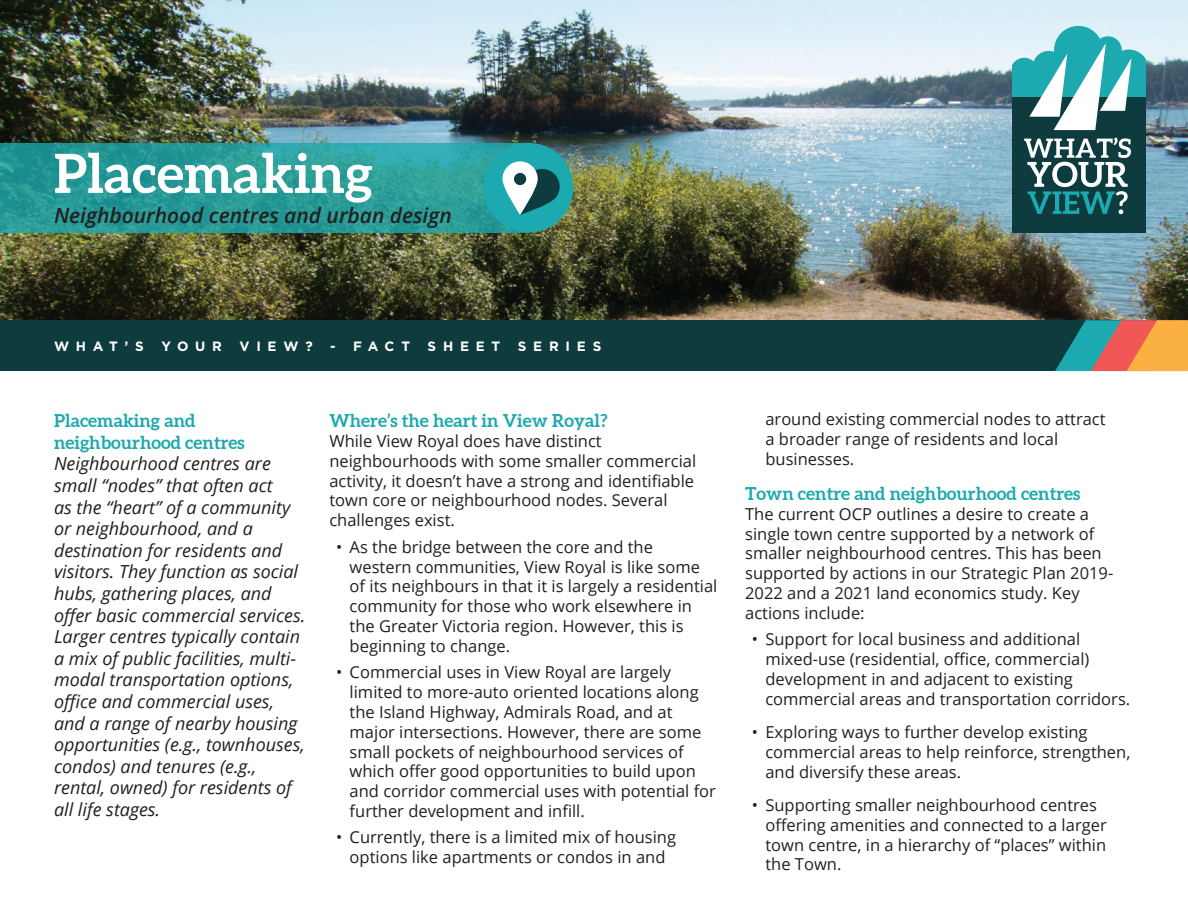
<style>
.page{position:relative;width:1188px;height:918px;background:#fff}
.page>*{position:absolute;margin:0;border:0;box-sizing:border-box;transform-origin:0 0}
.t1{font:700 54px "Aleo";color:#fff}
.t2{font:italic 600 21px "Open Sans";color:#231f20}
.t3{font:italic 18px/21.6px "Open Sans";color:#231f20}
.t4{font:700 18px/21.6px "Aleo";color:#1ca9af}
.t5{font:16.5px/19.8px "Open Sans";color:#231f20}
.t6{font:700 13.5px "Gotham";letter-spacing:.5em;color:#fff}
</style>
<div class="page">
<img style="left:0;top:0;width:1188px;height:320px">
<div style="left:1054px;top:26px;width:49px;height:49px;background:#1ca9af;border-radius:50%"></div>
<div style="left:1094px;top:36px;width:28px;height:28px;background:#1ca9af;border-radius:50%"></div>
<div style="left:1012px;top:97px;width:133px;height:135px;background:#0e3b3d"></div>
<svg style="left:1024px;top:137px;width:107px;height:77px"></svg>
<svg style="left:1012px;top:43px;width:133px;height:87px"></svg>
<div style="left:0;top:320px;width:1169px;height:51px;background:#0e3b3d"></div>
<svg style="left:1055px;top:320px;width:133px;height:51px;background:#a08863"></svg>
<svg style="left:0;top:143px;width:522px;height:89px;background:#299c99"></svg>
<svg style="left:487px;top:146px;width:84px;height:84px;background:#229496"></svg>
<svg style="left:502px;top:161px;width:36px;height:54px"></svg>
<div style="left:514px;top:173px;width:12px;height:12px;background:#0e3b3d;border-radius:50%"></div>
<h1 class="t1" style="left:54px;top:140px;width:320px">Placemaking</h1>
<p class="t2" style="left:54px;top:201px;width:399px">Neighbourhood centres and urban design</p>
<p class="t6" style="left:54px;top:337px;width:91px">WHAT’S</p>
<p class="t6" style="left:161px;top:337px;width:62px">YOUR</p>
<p class="t6" style="left:240px;top:337px;width:75px">VIEW?</p>
<p class="t6" style="left:330px;top:337px;width:81px">- FACT</p>
<p class="t6" style="left:428px;top:337px;width:74px">SHEET</p>
<p class="t6" style="left:518px;top:337px;width:85px">SERIES</p>
<p class="t4" style="left:54px;top:411px;width:192px">Placemaking and neighbourhood centres</p>
<p class="t3" style="left:54px;top:453px;width:253px">Neighbourhood centres are small “nodes” that often act<br>as the “heart” of a community or neighbourhood, and a destination for residents and visitors. They function as social hubs, gathering places, and offer basic commercial services.<br>Larger centres typically contain a mix of public facilities, multi&shy;modal transportation options, office and commercial uses, and a range of nearby housing opportunities (e.g., townhouses, condos) and tenures (e.g., rental, owned) for residents of all life stages.</p>
<p class="t4" style="left:329px;top:411px;width:280px">Where’s the heart in View Royal?</p>
<p class="t5" style="left:329px;top:431px;width:368px">While View Royal does have distinct neighbourhoods with some smaller commercial activity, it doesn’t have a strong and identifiable town core or neighbourhood nodes. Several challenges exist.</p>
<p class="t5" style="left:350px;top:536px;width:369px;text-indent:-13px">• As the bridge between the core and the western communities, View Royal is like some of its neighbours in that it is largely a residential community for those who work elsewhere in the Greater Victoria region. However, this is beginning to change.</p>
<p class="t5" style="left:350px;top:662px;width:368px;text-indent:-13px">• Commercial uses in View Royal are largely limited to more-auto oriented locations along the Island Highway, Admirals Road, and at major intersections. However, there are some small pockets of neighbourhood services of which offer good opportunities to build upon and corridor commercial uses with potential for further development and infill.</p>
<p class="t5" style="left:336px;top:827px;width:341px;text-align:center">• Currently, there is a limited mix of housing options like apartments or condos in and</p>
<p class="t5" style="left:765px;top:409px;width:342px">around existing commercial nodes to attract a broader range of residents and local businesses.</p>
<p class="t4" style="left:745px;top:484px;width:337px">Town centre and neighbourhood centres</p>
<p class="t5" style="left:745px;top:504px;width:370px">The current OCP outlines a desire to create a single town centre supported by a network of smaller neighbourhood centres. This has been supported by actions in our Strategic Plan 2019- 2022 and a 2021 land economics study. Key actions include:</p>
<p class="t5" style="left:765px;top:629px;width:366px;text-indent:-13px">• Support for local business and additional mixed-use (residential, office, commercial) development in and adjacent to existing commercial areas and transportation corridors.</p>
<p class="t5" style="left:765px;top:722px;width:366px;text-indent:-13px">• Exploring ways to further develop existing commercial areas to help reinforce, strengthen, and diversify these areas.</p>
<p class="t5" style="left:765px;top:795px;width:343px;text-indent:-13px">• Supporting smaller neighbourhood centres offering amenities and connected to a larger town centre, in a hierarchy of “places” within the Town.</p>
</div>
